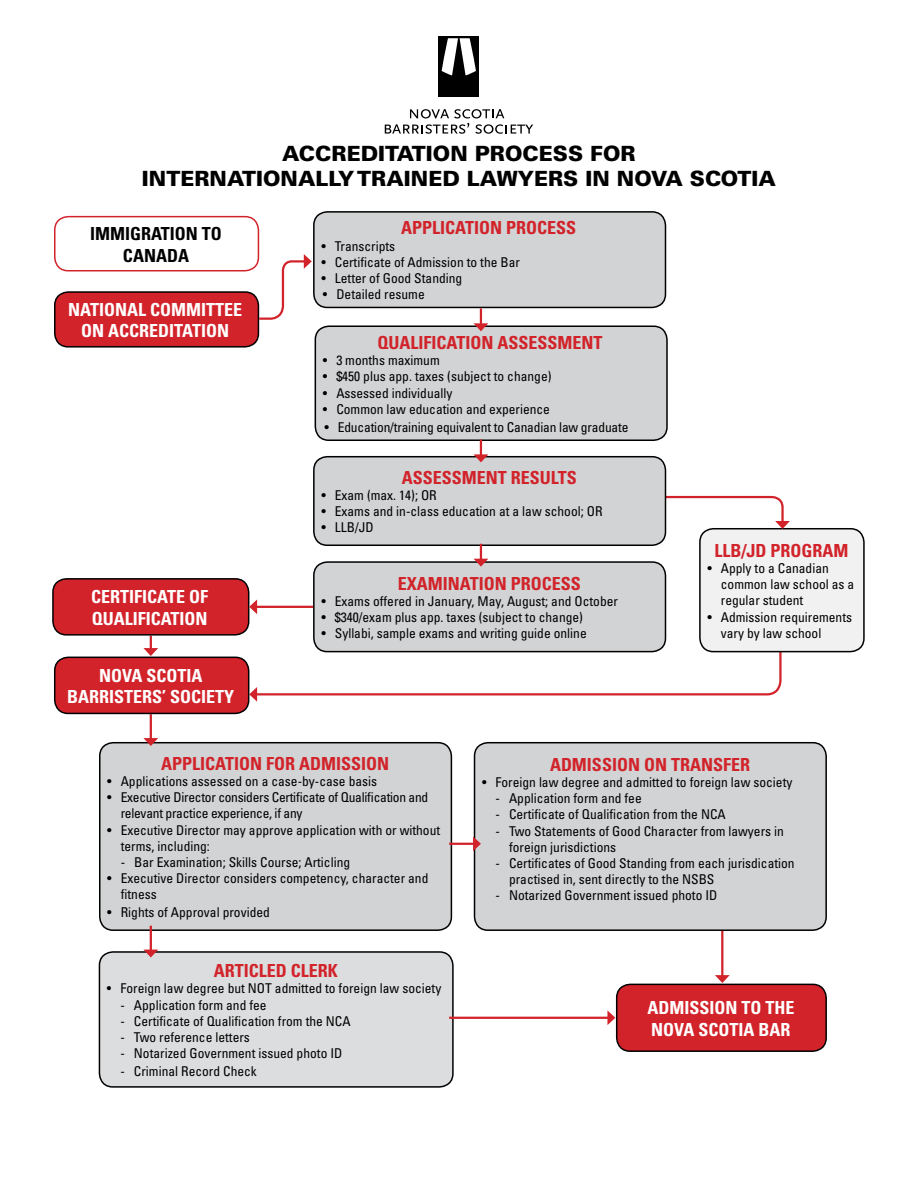
<style>
.page{position:relative;width:918px;height:1188px;background:#fff}
.page>*{position:absolute;margin:0;border:0;box-sizing:border-box;transform-origin:0 0}
.t1{font:900 21px/25.2px "Univers";color:#000;text-align:center}
.t2{font:700 condensed 18px "Univers";color:#d2232a}
.t3{font:700 condensed 18px/21.6px "Univers";color:#fff;text-align:center}
.t4{font:700 condensed 18px/21.6px "Univers";color:#000;text-align:center}
.t5{font:condensed 13.5px/16.2px "Univers";color:#000}
.t6{font:condensed 13.5px/16.2px "Univers";letter-spacing:-.02em;color:#000}
</style>
<div class="page">
<div style="left:99px;top:952px;width:354px;height:135px;background:#dcddde;border-radius:14px"></div>
<div style="left:99px;top:951px;width:355px;height:137px;border:2px solid #000;border-radius:14px"></div>
<div style="left:100px;top:743px;width:351px;height:187px;background:#d1d3d4;border-radius:14px"></div>
<div style="left:99px;top:742px;width:353px;height:189px;border:2px solid #000;border-radius:14px"></div>
<svg style="left:249px;top:650px;width:534px;height:52px"></svg>
<div style="left:700px;top:529px;width:164px;height:123px;background:#f1f1f2;border-radius:14px"></div>
<div style="left:699px;top:528px;width:166px;height:124px;border:2px solid #000;border-radius:14px"></div>
<div style="left:55px;top:292px;width:203px;height:55px;background:#d2232a;border-radius:14px"></div>
<div style="left:54px;top:291px;width:205px;height:57px;border:2px solid #000;border-radius:14px"></div>
<div style="left:54px;top:216px;width:205px;height:55px;border:2px solid #d2232a;border-radius:14px"></div>
<svg style="left:666px;top:495px;width:124px;height:34px"></svg>
<svg style="left:385px;top:109px;width:148px;height:25px"></svg>
<div style="left:439px;top:36px;width:40px;height:60px;background:#000"></div>
<svg style="left:442px;top:38px;width:34px;height:37px"></svg>
<div style="left:314px;top:212px;width:351px;height:95px;background:#d1d3d4;border-radius:14px"></div>
<div style="left:313px;top:211px;width:353px;height:97px;border:2px solid #000;border-radius:14px"></div>
<div style="left:315px;top:326px;width:352px;height:114px;background:#d1d3d4;border-radius:14px"></div>
<div style="left:315px;top:325px;width:353px;height:116px;border:2px solid #000;border-radius:14px"></div>
<div style="left:314px;top:457px;width:351px;height:88px;background:#d1d3d4;border-radius:14px"></div>
<div style="left:313px;top:456px;width:353px;height:90px;border:2px solid #000;border-radius:14px"></div>
<div style="left:314px;top:562px;width:351px;height:90px;background:#d1d3d4;border-radius:14px"></div>
<div style="left:313px;top:561px;width:353px;height:91px;border:2px solid #000;border-radius:14px"></div>
<svg style="left:474px;top:308px;width:14px;height:23px"></svg>
<svg style="left:474px;top:440px;width:14px;height:22px"></svg>
<svg style="left:474px;top:544px;width:14px;height:23px"></svg>
<svg style="left:257px;top:254px;width:55px;height:67px"></svg>
<svg style="left:143px;top:636px;width:15px;height:20px"></svg>
<hr style="left:150px;top:714px;width:2px;height:26px;background:#d2232a">
<svg style="left:143px;top:738px;width:15px;height:8px"></svg>
<hr style="left:150px;top:926px;width:2px;height:25px;background:#d2232a">
<svg style="left:143px;top:950px;width:15px;height:8px"></svg>
<hr style="left:721px;top:926px;width:2px;height:51px;background:#d2232a">
<svg style="left:715px;top:975px;width:15px;height:8px"></svg>
<div style="left:53px;top:579px;width:196px;height:56px;background:#d2232a;border-radius:14px"></div>
<div style="left:52px;top:578px;width:197px;height:58px;border:2px solid #000;border-radius:14px"></div>
<div style="left:55px;top:657px;width:194px;height:56px;background:#d2232a;border-radius:14px"></div>
<div style="left:54px;top:657px;width:195px;height:57px;border:2px solid #000;border-radius:14px"></div>
<div style="left:475px;top:743px;width:351px;height:187px;background:#d1d3d4;border-radius:14px"></div>
<div style="left:474px;top:742px;width:353px;height:189px;border:2px solid #000;border-radius:14px"></div>
<hr style="left:255px;top:606px;width:58px;height:2px;background:#d2232a">
<svg style="left:249px;top:599px;width:8px;height:15px"></svg>
<hr style="left:449px;top:843px;width:26px;height:2px;background:#d2232a">
<svg style="left:473px;top:836px;width:8px;height:15px"></svg>
<hr style="left:449px;top:1017px;width:160px;height:2px;background:#d2232a">
<svg style="left:607px;top:1010px;width:8px;height:15px"></svg>
<div style="left:617px;top:984px;width:209px;height:67px;background:#d2232a;border-radius:14px"></div>
<div style="left:616px;top:984px;width:211px;height:68px;border:2px solid #000;border-radius:14px"></div>
<h1 class="t1" style="left:142px;top:141px;width:635px">ACCREDITATION PROCESS FOR<br>INTERNATIONALLY TRAINED LAWYERS IN NOVA SCOTIA</h1>
<h2 class="t2" style="left:401px;top:217px;width:176px">APPLICATION PROCESS</h2>
<p class="t5" style="left:321px;top:238px;width:75px">• Transcripts</p>
<p class="t5" style="left:321px;top:254px;width:200px">• Certificate of Admission to the Bar</p>
<p class="t5" style="left:321px;top:270px;width:142px">• Letter of Good Standing</p>
<p class="t5" style="left:323px;top:286px;width:103px">• Detailed resume</p>
<h2 class="t2" style="left:378px;top:332px;width:226px">QUALIFICATION ASSESSMENT</h2>
<p class="t5" style="left:323px;top:352px;width:118px">• 3 months maximum</p>
<p class="t5" style="left:323px;top:368px;width:230px">• $450 plus app. taxes (subject to change)</p>
<p class="t5" style="left:323px;top:385px;width:131px">• Assessed individually</p>
<p class="t5" style="left:323px;top:401px;width:229px">• Common law education and experience</p>
<p class="t5" style="left:324px;top:419px;width:306px">• Education/training equivalent to Canadian law graduate</p>
<h2 class="t2" style="left:402px;top:466px;width:176px">ASSESSMENT RESULTS</h2>
<p class="t5" style="left:321px;top:487px;width:117px">• Exam (max. 14); OR</p>
<p class="t5" style="left:321px;top:503px;width:283px">• Exams and in-class education at a law school; OR</p>
<p class="t5" style="left:321px;top:519px;width:54px">• LLB/JD</p>
<h2 class="t4" style="left:90px;top:223px;width:133px">IMMIGRATION TO<br>CANADA</h2>
<h2 class="t3" style="left:68px;top:299px;width:175px">NATIONAL COMMITTEE<br>ON ACCREDITATION</h2>
<h2 class="t3" style="left:91px;top:586px;width:10px">CERTIFIC</h2>
<h2 class="t3" style="left:157px;top:586px;width:42px">ATE OF</h2>
<h2 class="t3" style="left:92px;top:608px;width:41px">QUALIFIC</h2>
<h2 class="t3" style="left:161px;top:608px;width:20px">ATION</h2>
<h2 class="t3" style="left:67px;top:664px;width:169px">NOVA SCOTIA<br>BARRISTERS’ SOCIETY</h2>
<h2 class="t2" style="left:398px;top:572px;width:184px">EXAMINATION PROCESS</h2>
<p class="t5" style="left:321px;top:593px;width:298px">• Exams offered in January, May, August; and October</p>
<p class="t5" style="left:321px;top:609px;width:263px">• $340/exam plus app. taxes (subject to change)</p>
<p class="t5" style="left:321px;top:625px;width:267px">• Syllabi, sample exams and writing guide online</p>
<h2 class="t2" style="left:715px;top:539px;width:135px">LLB/JD PROGRAM</h2>
<p class="t5" style="left:721px;top:560px;width:135px;text-indent:-14px">• Apply to a Canadian common law school as a regular student</p>
<p class="t5" style="left:721px;top:609px;width:133px;text-indent:-14px">• Admission requirements vary by law school</p>
<h2 class="t2" style="left:161px;top:752px;width:229px">APPLICATION FOR ADMISSION</h2>
<p class="t5" style="left:107px;top:773px;width:271px">• Applications assessed on a case-by-case basis</p>
<p class="t6" style="left:121px;top:789px;width:309px;text-indent:-14px">• Executive Director considers Certificate of Qualification and relevant practice experience, if any</p>
<p class="t5" style="left:121px;top:822px;width:321px;text-indent:-14px">• Executive Director may approve application with or without terms, including:</p>
<p class="t5" style="left:121px;top:854px;width:231px">- Bar Examination; Skills Course; Articling</p>
<p class="t5" style="left:121px;top:870px;width:309px;text-indent:-14px">• Executive Director considers competency, character and fitness</p>
<p class="t5" style="left:107px;top:904px;width:164px">• Rights of Approval provided</p>
<h2 class="t2" style="left:214px;top:960px;width:126px">ARTICLED CLERK</h2>
<p class="t5" style="left:107px;top:980px;width:336px">• Foreign law degree but NOT admitted to foreign law society</p>
<p class="t5" style="left:120px;top:996px;width:148px">- Application form and fee</p>
<p class="t5" style="left:120px;top:1013px;width:232px">- Certificate of Qualification from the NCA</p>
<p class="t5" style="left:120px;top:1029px;width:131px">- Two reference letters</p>
<p class="t5" style="left:120px;top:1045px;width:223px">- Notarized Government issued photo ID</p>
<p class="t5" style="left:120px;top:1063px;width:138px">- Criminal Record Check</p>
<h2 class="t2" style="left:550px;top:753px;width:202px">ADMISSION ON TRANSFER</h2>
<p class="t5" style="left:482px;top:774px;width:312px">• Foreign law degree and admitted to foreign law society</p>
<p class="t5" style="left:496px;top:790px;width:148px">- Application form and fee</p>
<p class="t5" style="left:496px;top:806px;width:232px">- Certificate of Qualification from the NCA</p>
<p class="t5" style="left:509px;top:822px;width:276px;text-indent:-14px">- Two Statements of Good Character from lawyers in foreign jurisdictions</p>
<p class="t5" style="left:509px;top:855px;width:287px;text-indent:-14px">- Certificates of Good Standing from each jurisdication practised in, sent directly to the NSBS</p>
<p class="t5" style="left:496px;top:887px;width:223px">- Notarized Government issued photo ID</p>
<h2 class="t3" style="left:647px;top:997px;width:149px;text-align:left">ADMISSION TO THE<br>NOVA SCOTIA BAR</h2>
</div>
